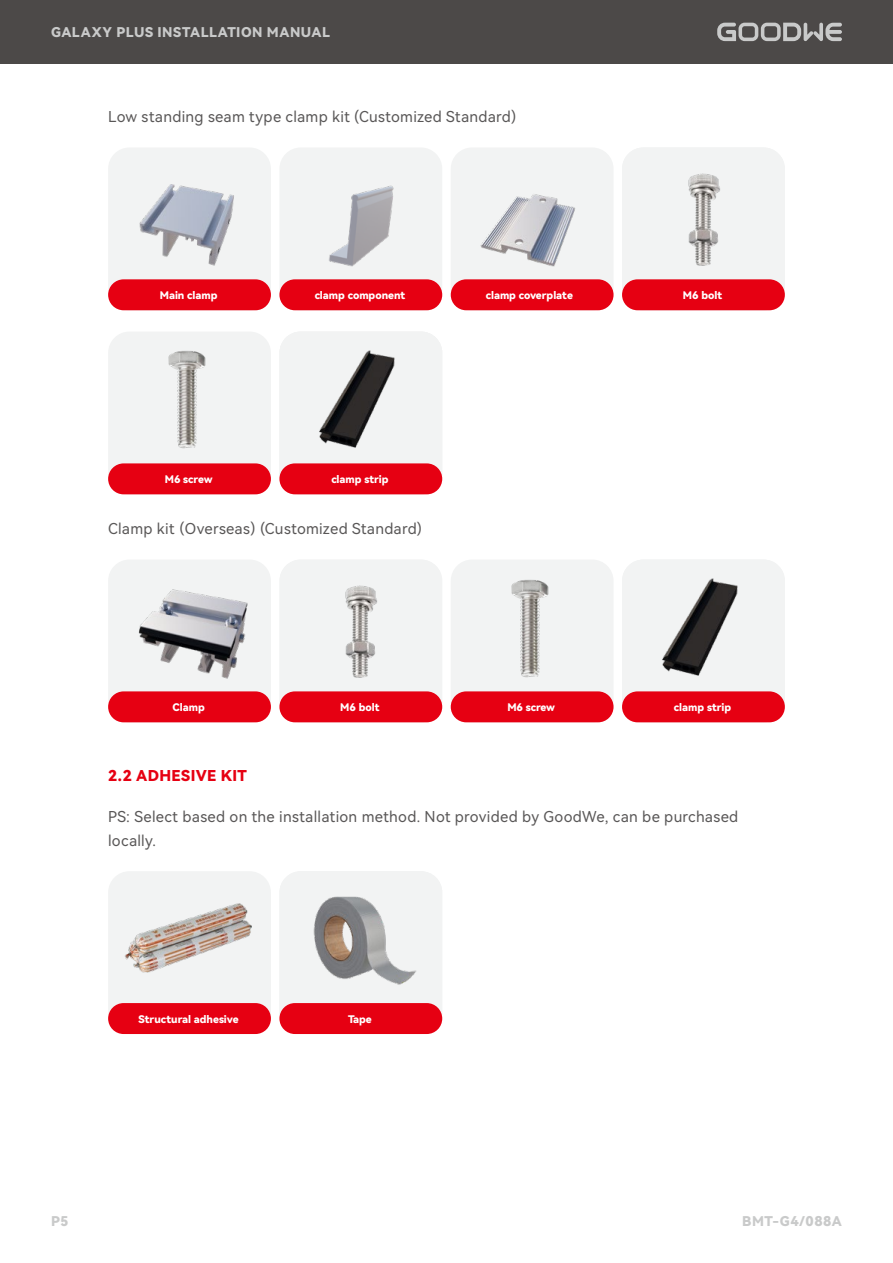
<style>
.page{position:relative;width:893px;height:1263px;background:#fff}
.page>*{position:absolute;margin:0;border:0;box-sizing:border-box;transform-origin:0 0}
.正文{font:15px/24px "Harmony OS Sans SC";letter-spacing:.02em;color:#595757}
.小标题{font:15px "Harmony OS Sans SC Black";letter-spacing:.02em;color:#e60012}
.t1{font:13.5px "Harmony OS Sans SC Black";letter-spacing:.035em;color:#c9caca}
.名称{font:10.5px "Harmony OS Sans SC Black";color:#fff}
</style>
<div class="page">
<div style="left:0;top:0;width:893px;height:64px;background:#4c4948"></div>
<svg style="left:717px;top:23px;width:125px;height:18px"></svg>
<img style="left:108px;top:148px;width:163px;height:162px">
<img style="left:279px;top:148px;width:163px;height:162px">
<img style="left:451px;top:148px;width:162px;height:162px">
<img style="left:622px;top:147px;width:163px;height:155px">
<div style="left:108px;top:279px;width:163px;height:31px;background:#e60012;border-radius:15px"></div>
<div style="left:279px;top:279px;width:163px;height:31px;background:#e60012;border-radius:15px"></div>
<div style="left:451px;top:279px;width:162px;height:31px;background:#e60012;border-radius:15px"></div>
<div style="left:622px;top:279px;width:163px;height:31px;background:#e60012;border-radius:15px"></div>
<div style="left:108px;top:332px;width:163px;height:162px;background:#f2f3f3;border-radius:21px"></div>
<img style="left:168px;top:351px;width:38px;height:98px">
<img style="left:279px;top:332px;width:163px;height:162px">
<div style="left:108px;top:463px;width:163px;height:31px;background:#e60012;border-radius:15px"></div>
<div style="left:279px;top:463px;width:163px;height:31px;background:#e60012;border-radius:15px"></div>
<img style="left:108px;top:560px;width:163px;height:162px">
<div style="left:108px;top:871px;width:163px;height:163px;background:#f2f3f3;border-radius:21px"></div>
<img style="left:125px;top:903px;width:127px;height:70px">
<img style="left:279px;top:560px;width:163px;height:154px">
<div style="left:279px;top:871px;width:163px;height:163px;background:#f2f3f3"></div>
<img style="left:312px;top:888px;width:106px;height:106px">
<div style="left:451px;top:559px;width:162px;height:163px;background:#f2f3f3;border-radius:21px"></div>
<img style="left:511px;top:580px;width:38px;height:98px">
<img style="left:622px;top:560px;width:163px;height:162px">
<div style="left:108px;top:691px;width:163px;height:31px;background:#e60012;border-radius:15px"></div>
<div style="left:108px;top:1003px;width:163px;height:31px;background:#e60012;border-radius:15px"></div>
<div style="left:279px;top:691px;width:163px;height:31px;background:#e60012;border-radius:15px"></div>
<div style="left:279px;top:1003px;width:163px;height:31px;background:#e60012;border-radius:15px"></div>
<div style="left:451px;top:691px;width:162px;height:31px;background:#e60012;border-radius:15px"></div>
<div style="left:622px;top:691px;width:163px;height:31px;background:#e60012;border-radius:15px"></div>
<p class="t1" style="left:51px;top:23px;width:280px">GALAXY PLUS INSTALLATION MANUAL</p>
<p class="正文" style="left:108px;top:104px;width:410px">Low standing seam type clamp kit (Customized Standard)</p>
<p class="名称" style="left:160px;top:288px;width:59px">Main clamp</p>
<p class="名称" style="left:315px;top:288px;width:92px">clamp component</p>
<p class="名称" style="left:486px;top:288px;width:89px">clamp coverplate</p>
<p class="名称" style="left:683px;top:288px;width:41px">M6 bolt</p>
<p class="名称" style="left:165px;top:472px;width:49px">M6 screw</p>
<p class="名称" style="left:331px;top:472px;width:59px">clamp strip</p>
<p class="正文" style="left:108px;top:516px;width:315px">Clamp kit（Overseas）(Customized Standard)</p>
<p class="名称" style="left:173px;top:700px;width:34px">Clamp</p>
<p class="名称" style="left:340px;top:700px;width:41px">M6 bolt</p>
<p class="名称" style="left:507px;top:700px;width:49px">M6 screw</p>
<p class="名称" style="left:674px;top:700px;width:59px">clamp strip</p>
<p class="小标题" style="left:108px;top:765px;width:140px">2.2 ADHESIVE KIT</p>
<p class="正文" style="left:108px;top:804px;width:632px">PS: Select based on the installation method. Not provided by GoodWe, can be purchased locally.</p>
<p class="名称" style="left:139px;top:1011px;width:101px">Structural adhesive</p>
<p class="名称" style="left:348px;top:1011px;width:25px">Tape</p>
<p class="t1" style="left:51px;top:1212px;width:19px">P5</p>
<p class="t1" style="left:742px;top:1212px;width:101px">BMT-G4/088A</p>
</div>
